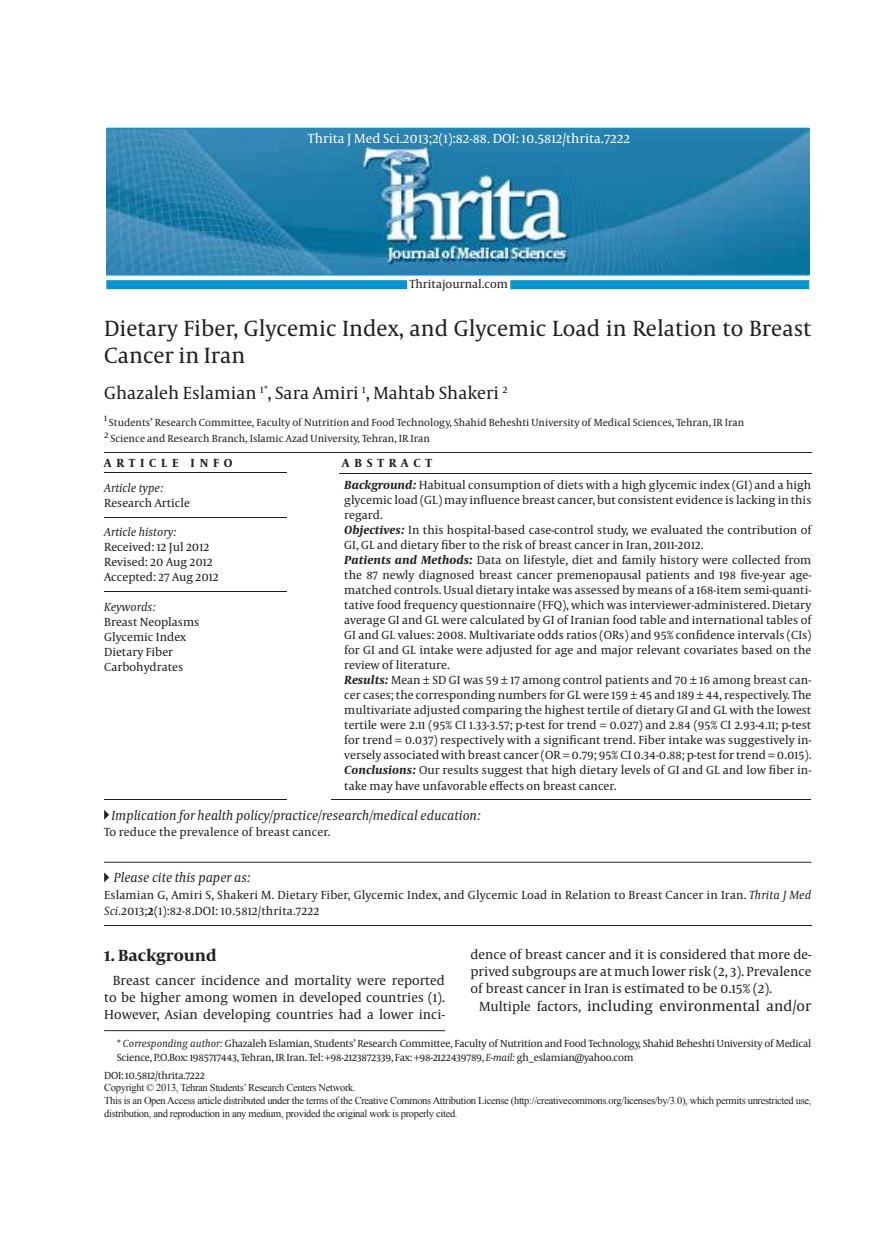
<style>
.page{position:relative;width:893px;height:1234px;background:#fff}
.page>*{position:absolute;margin:0;border:0;box-sizing:border-box;transform-origin:0 0}
.t1{font:22.5px/27px "Capitolium News";color:#231f20}
.t2{font:18px "Capitolium News";color:#231f20}
.t3{font:700 16.5px "Capitolium News";color:#231f20}
.t4{font:15px "Capitolium News";color:#231f20}
.t5{font:13.5px/17.2px "Capitolium News";color:#231f20;text-align:justify}
.t6{font:italic 13.5px "Capitolium News";color:#231f20}
.t7{font:13.5px "Capitolium News";color:#fff}
.t8{font:12px/15px "Capitolium News";color:#231f20}
.t9{font:italic 12px "Capitolium News";color:#231f20}
.t10{font:700 12px "Capitolium News";letter-spacing:.4em;color:#231f20}
.t11{font:10.5px/12.8px "Times New Roman";letter-spacing:-.03em;color:#231f20}
.t12{font:10.5px/13.5px "Capitolium News";letter-spacing:-.025em;color:#231f20}
.t13{font:10.5px/16.5px "Capitolium News";color:#231f20}
.s1{font-weight:700;font-style:italic}
.s2{font-style:italic}
.s3{font-weight:700}
.s4{font-size:13.5px}
</style>
<div class="page">
<img style="left:106px;top:129px;width:703px;height:145px">
<hr style="left:106px;top:274px;width:703px;height:1px;background:#0695d3">
<div style="left:106px;top:280px;width:301px;height:9px;background:#0695d3"></div>
<div style="left:510px;top:280px;width:299px;height:9px;background:#0695d3"></div>
<hr style="left:106px;top:128px;width:703px;height:1px;background:#0695d3">
<hr style="left:104px;top:452px;width:707px;height:1px;background:#231f20">
<hr style="left:104px;top:591px;width:183px;height:1px;background:#231f20">
<hr style="left:104px;top:799px;width:183px;height:1px;background:#231f20">
<hr style="left:104px;top:517px;width:183px;height:1px;background:#231f20">
<hr style="left:104px;top:472px;width:183px;height:1px;background:#231f20">
<svg style="left:104px;top:872px;width:5px;height:10px"></svg>
<svg style="left:104px;top:810px;width:5px;height:9px"></svg>
<hr style="left:104px;top:925px;width:707px;height:1px;background:#231f20">
<hr style="left:104px;top:861px;width:707px;height:1px;background:#231f20">
<hr style="left:339px;top:473px;width:472px;height:1px;background:#231f20">
<hr style="left:331px;top:798px;width:480px;height:1px;background:#231f20">
<hr style="left:104px;top:1030px;width:341px;height:1px;background:#231f20">
<p class="t7" style="left:308px;top:131px;width:324px">Thrita J Med Sci.2013;2(1):82-88. DOI: 10.5812/thrita.7222</p>
<p class="t8" style="left:409px;top:277px;width:100px">Thritajournal.com</p>
<h1 class="t1" style="left:104px;top:315px;width:709px">Dietary Fiber, Glycemic Index, and Glycemic Load in Relation to Breast<br>Cancer in Iran</h1>
<h2 class="t2" style="left:104px;top:383px;width:405px">Ghazaleh Eslamian <sup>1*</sup>, Sara Amiri <sup>1</sup>, Mahtab Shakeri <sup>2</sup></h2>
<p class="t13" style="left:104px;top:414px;width:642px"><sup>1</sup> Students’ Research Committee, Faculty of Nutrition and Food Technology, Shahid Beheshti University of Medical Sciences, Tehran, IR Iran<br><sup>2</sup> Science and Research Branch, Islamic Azad University, Tehran, IR Iran</p>
<p class="t10" style="left:104px;top:456px;width:130px">ARTICLE INFO</p>
<p class="t10" style="left:342px;top:456px;width:91px">ABSTRACT</p>
<p class="t9" style="left:104px;top:481px;width:61px">Article type:</p>
<p class="t8" style="left:104px;top:495px;width:87px">Research Article</p>
<p class="t9" style="left:104px;top:525px;width:74px">Article history:</p>
<p class="t8" style="left:104px;top:540px;width:116px">Received: 12 Jul 2012<br>Revised: 20 Aug 2012<br>Accepted: 27 Aug 2012</p>
<p class="t9" style="left:104px;top:600px;width:53px">Keywords:</p>
<p class="t8" style="left:104px;top:614px;width:97px">Breast Neoplasms<br>Glycemic Index<br>Dietary Fiber<br>Carbohydrates</p>
<p class="t8" style="left:344px;top:478px;width:469px"><span class="s1">Background:</span> Habitual consumption of diets with a high glycemic index (GI) and a high glycemic load (GL) may influence breast cancer, but consistent evidence is lacking in this regard.<br><span class="s1">Objectives:</span> In this hospital-based case-control study, we evaluated the contribution of GI, GL and dietary fiber to the risk of breast cancer in Iran, 2011-2012.<br><span class="s1">Patients and Methods:</span> Data on lifestyle, diet and family history were collected from the 87 newly diagnosed breast cancer premenopausal patients and 198 five-year age&shy;matched controls. Usual dietary intake was assessed by means of a 168-item semi-quanti&shy;tative food frequency questionnaire (FFQ), which was interviewer-administered. Dietary average GI and GL were calculated by GI of Iranian food table and international tables of GI and GL values: 2008. Multivariate odds ratios (ORs) and 95% confidence intervals (CIs) for GI and GL intake were adjusted for age and major relevant covariates based on the review of literature.<br><span class="s1">Results:</span> Mean ± SD GI was 59 ± 17 among control patients and 70 ± 16 among breast can&shy;cer cases; the corresponding numbers for GL were 159 ± 45 and 189 ± 44, respectively. The multivariate adjusted comparing the highest tertile of dietary GI and GL with the lowest tertile were 2.11 (95% CI 1.33-3.57; p-test for trend = 0.027) and 2.84 (95% CI 2.93-4.11; p-test for trend = 0.037) respectively with a significant trend. Fiber intake was suggestively in&shy;versely associated with breast cancer (OR = 0.79; 95% CI 0.34-0.88; p-test for trend = 0.015).<br><span class="s1">Conclusions:</span> Our results suggest that high dietary levels of GI and GL and low fiber in&shy;take may have unfavorable effects on breast cancer.</p>
<p class="t6" style="left:112px;top:807px;width:371px">Implication for health policy/practice/research/medical education:</p>
<p class="t8" style="left:104px;top:824px;width:228px">To reduce the prevalence of breast cancer.</p>
<p class="t6" style="left:114px;top:870px;width:138px">Please cite this paper as:</p>
<p class="t8" style="left:104px;top:886px;width:709px;line-height:16.5px">Eslamian G, Amiri S, Shakeri M. Dietary Fiber, Glycemic Index, and Glycemic Load in Relation to Breast Cancer in Iran. <span class="s2">Thrita J Med<br>Sci.</span>2013;<span class="s3">2</span>(1):82-8.DOI: 10.5812/thrita.7222</p>
<h3 class="t3" style="left:104px;top:945px;width:114px">1. Background</h3>
<p class="t5" style="left:104px;top:971px;width:342px;text-indent:9px">Breast cancer incidence and mortality were reported to be higher among women in developed countries (1).<br>However, Asian developing countries had a lower inci-</p>
<p class="t5" style="left:470px;top:945px;width:342px">dence of breast cancer and it is considered that more de&shy;prived subgroups are at much lower risk (2, 3). Prevalence of breast cancer in Iran is estimated to be 0.15% (2).</p>
<p class="t4" style="left:479px;top:997px;width:334px"><span class="s4">Multiple factors,</span> including environmental and/or</p>
<p class="t12" style="left:117px;top:1036px;width:696px">* <span class="s2">Corresponding author:</span> Ghazaleh Eslamian, Students’ Research Committee, Faculty of Nutrition and Food Technology, Shahid Beheshti University of Medical<br>Science, P.O.Box: 1985717443, Tehran, IR Iran. Tel: +98-2123872339, Fax: +98-2122439789, <span class="s2">E-mail:</span> gh_eslamian@yahoo.com</p>
<p class="t12" style="left:104px;top:1068px;width:102px">DOI: 10.5812/thrita.7222</p>
<p class="t11" style="left:104px;top:1081px;width:709px">Copyright © 2013, Tehran Students’ Research Centers Network.<br>This is an Open Access article distributed under the terms of the Creative Commons Attribution License (http://creativecommons.org/licenses/by/3.0), which permits unrestricted use, distribution, and reproduction in any medium, provided the original work is properly cited.</p>
</div>
